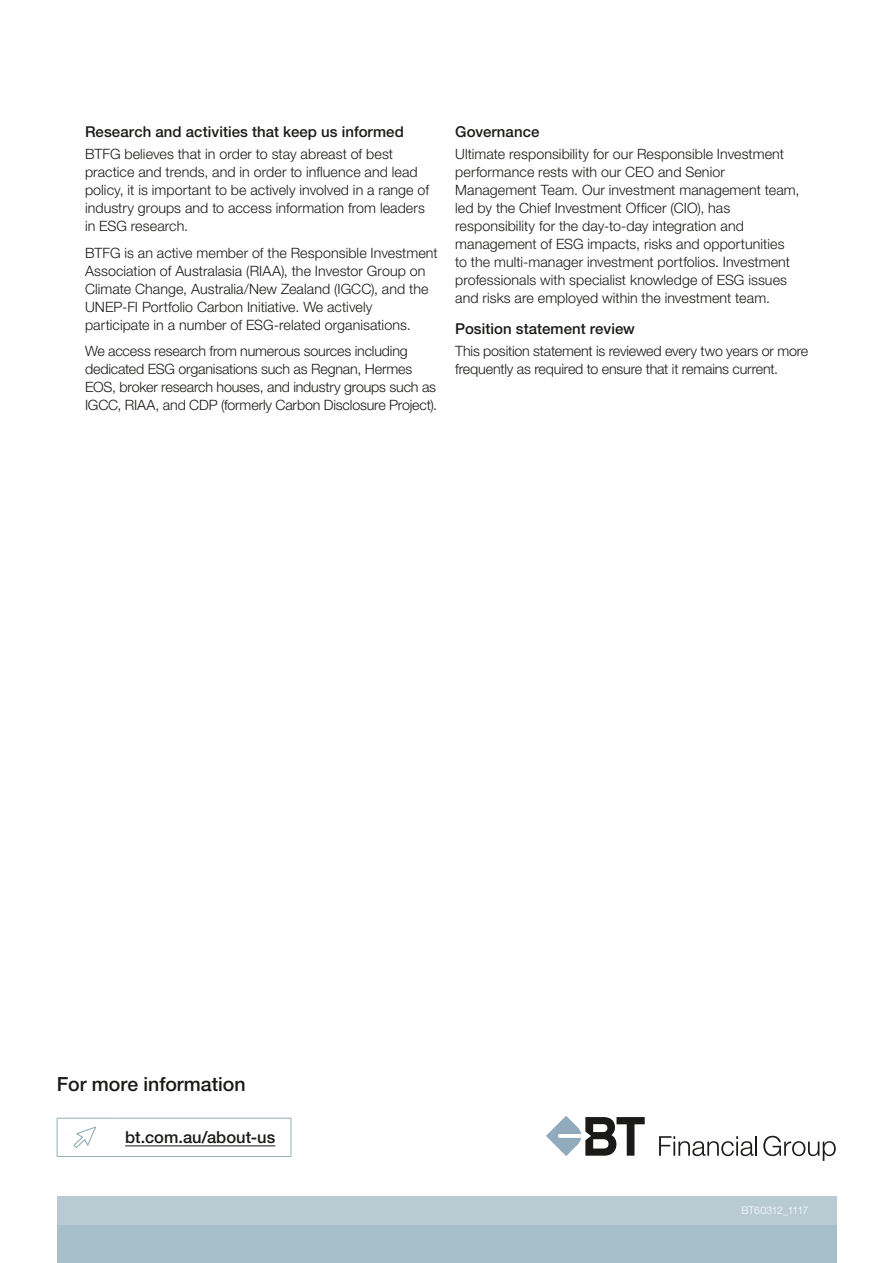
<style>
.page{position:relative;width:893px;height:1263px;background:#fff}
.page>*{position:absolute;margin:0;border:0;box-sizing:border-box;transform-origin:0 0}
.t1{font:500 19.5px "Helvetica Neue LT Std";color:#1a1a18}
.t2{font:500 16.5px "Helvetica Neue LT Std";color:#1a1a18}
.t3{font:500 15px "Helvetica Neue LT Std";letter-spacing:.005em;color:#1a1a18}
.t4{font:300 14.25px/18px "Helvetica Neue LT Std";color:#1a1a18}
.t5{font:300 10.5px "Helvetica Neue LT Std";letter-spacing:-.03em;color:#fff}
</style>
<div class="page">
<div style="left:57px;top:1197px;width:779px;height:66px;background:#a7bfc9"></div>
<hr style="left:57px;top:1118px;width:1px;height:38px;background:#92afbb">
<hr style="left:57px;top:1118px;width:55px;height:1px;background:#92afbb">
<hr style="left:112px;top:1118px;width:179px;height:1px;background:#92afbb">
<hr style="left:57px;top:1156px;width:55px;height:1px;background:#92afbb">
<hr style="left:112px;top:1156px;width:179px;height:1px;background:#92afbb">
<hr style="left:291px;top:1118px;width:1px;height:38px;background:#92afbb">
<svg style="left:73px;top:1126px;width:23px;height:22px"></svg>
<hr style="left:125px;top:1145px;width:150px;height:1px;background:#1a1a18">
<svg style="left:659px;top:1136px;width:98px;height:20px"></svg>
<svg style="left:763px;top:1136px;width:73px;height:25px"></svg>
<svg style="left:546px;top:1116px;width:99px;height:40px"></svg>
<div style="left:57px;top:1197px;width:779px;height:28px;background:#b8cbd3"></div>
<p class="t3" style="left:85px;top:123px;width:320px">Research and activities that keep us informed</p>
<p class="t4" style="left:85px;top:145px;width:345px">BTFG believes that in order to stay abreast of best practice and trends, and in order to influence and lead policy, it is important to be actively involved in a range of industry groups and to access information from leaders in ESG research.</p>
<p class="t4" style="left:85px;top:243px;width:354px">BTFG is an active member of the Responsible Investment Association of Australasia (RIAA), the Investor Group on Climate Change, Australia/New Zealand (IGCC), and the UNEP-FI Portfolio Carbon Initiative. We actively participate in a number of ESG-related organisations.</p>
<p class="t4" style="left:85px;top:342px;width:354px">We access research from numerous sources including dedicated ESG organisations such as Regnan, Hermes EOS, broker research houses, and industry groups such as IGCC, RIAA, and CDP (formerly Carbon Disclosure Project).</p>
<p class="t3" style="left:455px;top:123px;width:86px">Governance</p>
<p class="t4" style="left:455px;top:145px;width:346px">Ultimate responsibility for our Responsible Investment performance rests with our CEO and Senior Management Team. Our investment management team, led by the Chief Investment Officer (CIO), has responsibility for the day-to-day integration and management of ESG impacts, risks and opportunities to the multi-manager investment portfolios. Investment professionals with specialist knowledge of ESG issues and risks are employed within the investment team.</p>
<p class="t3" style="left:455px;top:320px;width:181px">Position statement review</p>
<p class="t4" style="left:455px;top:342px;width:355px">This position statement is reviewed every two years or more frequently as required to ensure that it remains current.</p>
<h1 class="t1" style="left:57px;top:1072px;width:190px">For more information</h1>
<p class="t2" style="left:125px;top:1127px;width:152px">bt.com.au/about-us</p>
<p class="t5" style="left:741px;top:1204px;width:68px">BT60312_1117</p>
</div>
